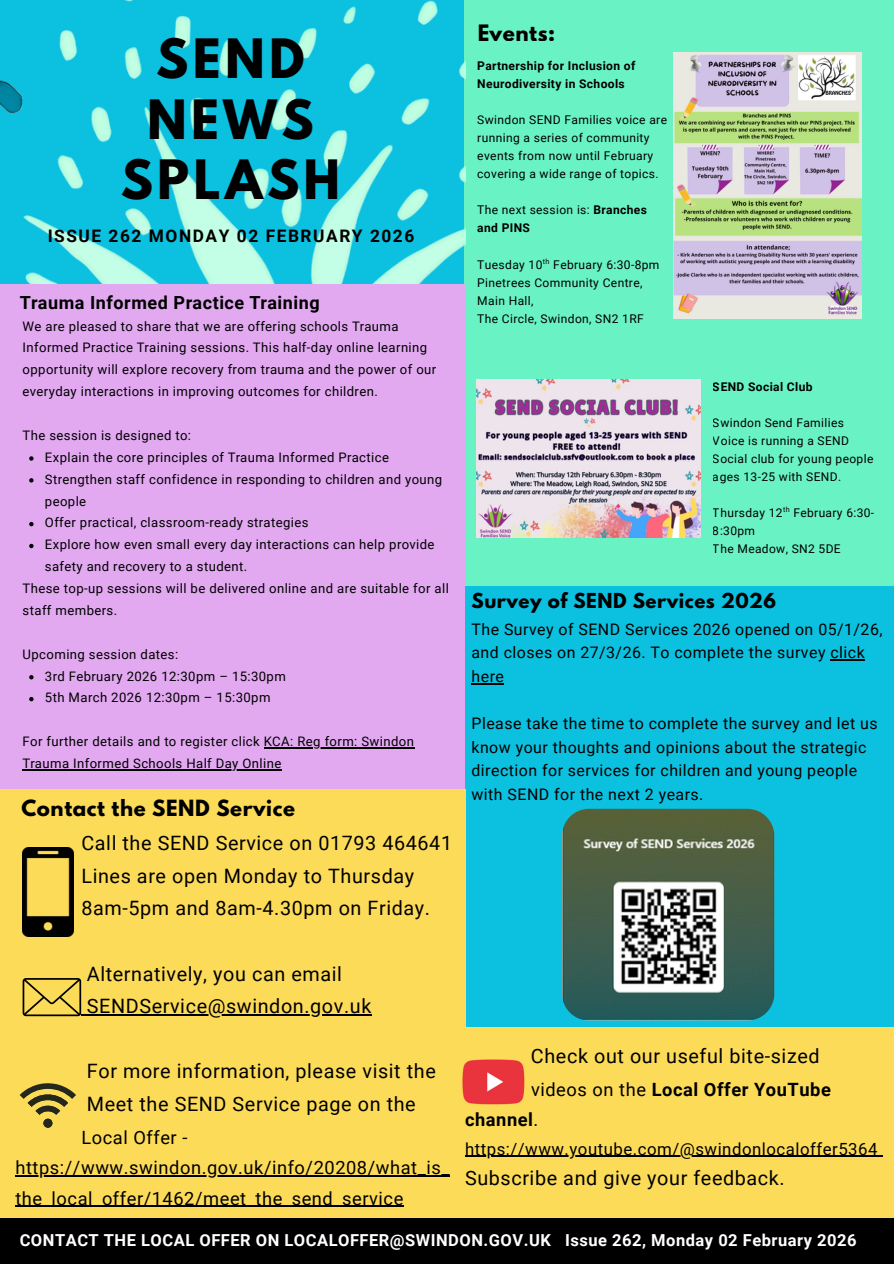
<style>
.page{position:relative;width:894px;height:1264px;background:#fff}
.page>*{position:absolute;margin:0;border:0;box-sizing:border-box;transform-origin:0 0}
.t1{font:700 48px/60.8px "League Spartan";letter-spacing:.09em;color:#000;text-align:center}
.t2{font:700 19.95px "League Spartan";letter-spacing:.03em;color:#000}
.t3{font:19.8px/32.7px "Roboto";letter-spacing:.03em;color:#000}
.t4{font:700 19.8px "League Spartan";letter-spacing:.03em;color:#000}
.t5{font:18.3px/30.5px "Roboto";letter-spacing:.03em;color:#000}
.t6{font:700 18.3px/30.5px "Roboto";letter-spacing:.03em;color:#000}
.t7{font:700 18.3px "League Spartan";letter-spacing:.03em;color:#000}
.t8{font:700 18px "Roboto";letter-spacing:.03em;color:#000}
.t9{font:700 17.25px "Roboto";letter-spacing:.09em;color:#000}
.t10{font:16.8px "Roboto";letter-spacing:.03em;color:#000}
.t11{font:700 16.5px "Roboto";letter-spacing:.03em;color:#fff}
.t12{font:15.9px/23.7px "Roboto";letter-spacing:.03em;color:#000}
.t13{font:13.05px/21.9px "Roboto";letter-spacing:.03em;color:#000}
.t14{font:12px/18px "Roboto";letter-spacing:.03em;color:#000}
.t15{font:700 12px/18px "Roboto";letter-spacing:.03em;color:#000}
.t16{font:7.2px "Roboto";color:#000}
.s1{font-weight:700}
.s2{font-weight:400}
</style>
<div class="page">
<div style="left:0;top:0;width:893px;height:1263px;background:#0cc0df"></div>
<div style="left:464px;top:0;width:429px;height:585px;background:#69f2c4"></div>
<img style="left:0;top:0;width:465px;height:284px">
<div style="left:0;top:284px;width:465px;height:505px;background:#e2a9f1"></div>
<div style="left:0;top:789px;width:465px;height:448px;background:#fcdb59"></div>
<div style="left:388px;top:1026px;width:505px;height:205px;background:#fcdb59"></div>
<div style="left:0;top:1218px;width:893px;height:45px;background:#000"></div>
<img style="left:23px;top:847px;width:50px;height:89px">
<svg style="left:20px;top:1083px;width:56px;height:44px"></svg>
<div style="left:43px;top:1118px;width:9px;height:9px;background:#23271c;border-radius:50%"></div>
<img style="left:462px;top:1059px;width:62px;height:46px">
<img style="left:562px;top:808px;width:212px;height:212px;border-radius:27px">
<img style="left:673px;top:53px;width:188px;height:265px">
<img style="left:476px;top:379px;width:224px;height:158px">
<svg style="left:23px;top:978px;width:64px;height:38px"></svg>
<hr style="left:87px;top:1014px;width:285px;height:1px;background:#000">
<hr style="left:15px;top:1175px;width:435px;height:1px;background:#000">
<hr style="left:15px;top:1205px;width:389px;height:1px;background:#000">
<hr style="left:465px;top:1155px;width:412px;height:1px;background:#000">
<hr style="left:830px;top:659px;width:35px;height:1px;background:#000">
<hr style="left:471px;top:683px;width:33px;height:1px;background:#000">
<svg style="left:29px;top:456px;width:5px;height:4px"></svg>
<svg style="left:29px;top:478px;width:5px;height:4px"></svg>
<svg style="left:29px;top:522px;width:5px;height:4px"></svg>
<svg style="left:29px;top:544px;width:5px;height:4px"></svg>
<svg style="left:29px;top:675px;width:5px;height:4px"></svg>
<svg style="left:29px;top:697px;width:5px;height:4px"></svg>
<hr style="left:264px;top:747px;width:150px;height:1px;background:#000">
<hr style="left:23px;top:769px;width:259px;height:1px;background:#000">
<h1 class="t1" style="left:120px;top:34px;width:221px">SEND<br>NEWS<br>SPLASH</h1>
<h3 class="t9" style="left:48px;top:226px;width:368px">ISSUE 262 MONDAY 02 FEBRUARY 2026</h3>
<h3 class="t8" style="left:20px;top:293px;width:301px">Trauma Informed Practice Training</h3>
<p class="t13" style="left:23px;top:315px;width:415px">We are pleased to share that we are offering schools Trauma Informed Practice Training sessions. This half-day online learning opportunity will explore recovery from trauma and the power of our everyday interactions in improving outcomes for children.</p>
<p class="t13" style="left:23px;top:424px;width:170px">The session is designed to:</p>
<p class="t13" style="left:45px;top:446px;width:345px">Explain the core principles of Trauma Informed Practice</p>
<p class="t13" style="left:45px;top:468px;width:398px">Strengthen staff confidence in responding to children and young</p>
<p class="t13" style="left:45px;top:490px;width:43px">people</p>
<p class="t13" style="left:45px;top:512px;width:265px">Offer practical, classroom-ready strategies</p>
<p class="t13" style="left:45px;top:534px;width:391px">Explore how even small every day interactions can help provide</p>
<p class="t13" style="left:45px;top:555px;width:204px">safety and recovery to a student.</p>
<p class="t13" style="left:23px;top:577px;width:427px">These top-up sessions will be delivered online and are suitable for all</p>
<p class="t13" style="left:23px;top:599px;width:96px">staff members.</p>
<p class="t13" style="left:45px;top:643px;width:242px;text-indent:-22px">Upcoming session dates:<br>3rd February 2026 12:30pm – 15:30pm<br>5th March 2026 12:30pm – 15:30pm</p>
<p class="t13" style="left:23px;top:730px;width:393px">For further details and to register click KCA: Reg form: Swindon<br>Trauma Informed Schools Half Day Online</p>
<h3 class="t4" style="left:21px;top:798px;width:275px">Contact the SEND Service</h3>
<h3 class="t3" style="left:81px;top:826px;width:372px">Call the SEND Service on 01793 464641<br>Lines are open Monday to Thursday<br>8am-5pm and 8am-4.30pm on Friday.</h3>
<h2 class="t2" style="left:477px;top:23px;width:79px">Events:</h2>
<p class="t15" style="left:477px;top:57px;width:159px">Partnership for Inclusion of<br>Neurodiversity in Schools</p>
<p class="t14" style="left:477px;top:111px;width:191px">Swindon SEND Families voice are running a series of community events from now until February covering a wide range of topics.</p>
<p class="t14" style="left:477px;top:201px;width:171px">The next session is: <span class="s1">Branches and PINS</span></p>
<p class="t14" style="left:477px;top:255px;width:184px">Tuesday 10<sup>th</sup> February 6:30-8pm<br>Pinetrees Community Centre,<br>Main Hall,<br>The Circle, Swindon, SN2 1RF</p>
<p class="t15" style="left:712px;top:378px;width:101px">SEND Social Club</p>
<p class="t14" style="left:712px;top:414px;width:162px">Swindon Send Families<br>Voice is running a SEND<br>Social club for young people ages 13-25 with SEND.</p>
<p class="t14" style="left:712px;top:504px;width:163px">Thursday 12 February 6:30-<br>8:30pm</p>
<p class="t16" style="left:782px;top:505px;width:8px">th</p>
<p class="t14" style="left:712px;top:540px;width:129px">The Meadow, SN2 5DE</p>
<h3 class="t7" style="left:471px;top:592px;width:306px">Survey of SEND Services 2026</h3>
<p class="t12" style="left:471px;top:617px;width:412px">The Survey of SEND Services 2026 opened on 05/1/26, and closes on 27/3/26. To complete the survey click here</p>
<p class="t12" style="left:471px;top:712px;width:407px">Please take the time to complete the survey and let us know your thoughts and opinions about the strategic direction for services for children and young people with SEND for the next 2 years.</p>
<h3 class="t3" style="left:87px;top:957px;width:286px">Alternatively, you can email<br>SENDService@swindon.gov.uk</h3>
<h3 class="t3" style="left:87px;top:1055px;width:350px">For more information, please visit the<br>Meet the SEND Service page on the</h3>
<h3 class="t5" style="left:15px;top:1122px;width:435px;text-indent:66px">Local Offer - https://www.swindon.gov.uk/info/20208/what_is_ the_local_offer/1462/meet_the_send_service</h3>
<h3 class="t3" style="left:531px;top:1040px;width:290px">Check out our useful bite-sized</h3>
<h3 class="t6" style="left:465px;top:1074px;width:367px;text-indent:66px"><span class="s2">videos on the</span> Local Offer YouTube channel<span class="s2">.</span></h3>
<p class="t10" style="left:465px;top:1138px;width:414px">https://www.youtube.com/@swindonlocaloffer5364</p>
<h3 class="t3" style="left:465px;top:1161px;width:321px">Subscribe and give your feedback.</h3>
<p class="t11" style="left:20px;top:1230px;width:838px">CONTACT THE LOCAL OFFER ON LOCALOFFER@SWINDON.GOV.UK Issue 262, Monday 02 February 2026</p>
</div>
